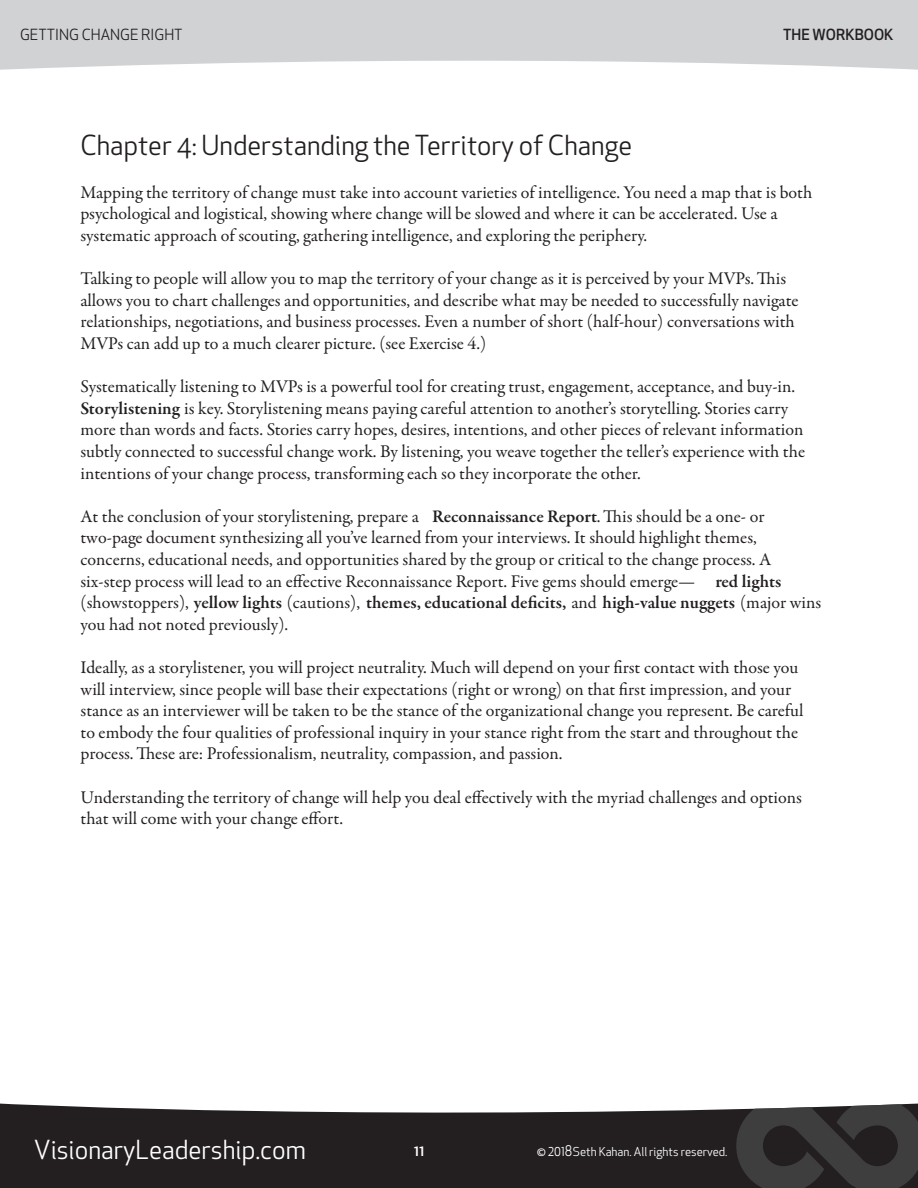
<style>
.page{position:relative;width:918px;height:1188px;background:#fff}
.page>*{position:absolute;margin:0;border:0;box-sizing:border-box;transform-origin:0 0}
.t1{font:27px "Apex New";color:#231f20}
.t2{font:25.65px "Apex New";color:#fff}
.t3{font:18px/21.6px "Garamond Premr Pro";color:#231f20}
.t4{font:15px "Apex New";color:#231f20}
.t5{font:500 15px "Apex New";color:#231f20}
.t6{font:500 15px "Apex New";color:#fff}
.t7{font:12px "Apex New";color:#fff}
.s1{font-weight:600}
.s2{font-size:14.4px}
</style>
<div class="page">
<svg style="left:0;top:0;width:918px;height:70px;fill:#d1d2d4"></svg>
<svg style="left:0;top:1104px;width:736px;height:84px;fill:#231f20"></svg>
<svg style="left:736px;top:1104px;width:182px;height:84px"></svg>
<p class="t4" style="left:20px;top:25px;width:164px">GETTING CHANGE RIGHT</p>
<p class="t5" style="left:783px;top:24px;width:112px">THE WORKBOOK</p>
<h1 class="t1" style="left:80px;top:128px;width:553px">Chapter 4: Understanding theTerritory of Change</h1>
<p class="t3" style="left:80px;top:182px;width:733px">Mapping the territory of change must take into account varieties of intelligence. You need a map that is both psychological and logistical, showing where change will be slowed and where it can be accelerated. Use a systematic approach of scouting, gathering intelligence, and exploring the periphery.</p>
<p class="t3" style="left:80px;top:268px;width:720px">Talking to people will allow you to map the territory of your change as it is perceived by your MVPs. This allows you to chart challenges and opportunities, and describe what may be needed to successfully navigate relationships, negotiations, and business processes. Even a number of short (half-hour) conversations with MVPs can add up to a much clearer picture. (see Exercise 4.)</p>
<p class="t3" style="left:80px;top:376px;width:726px">Systematically listening to MVPs is a powerful tool for creating trust, engagement, acceptance, and buy-in.<br><span class="s1">Storylistening</span> is key. Storylistening means paying careful attention to another’s storytelling. Stories carry more than words and facts. Stories carry hopes, desires, intentions, and other pieces of relevant information subtly connected to successful change work. By listening, you weave together the teller’s experience with the intentions of your change process, transforming each so they incorporate the other.</p>
<p class="t3" style="left:81px;top:506px;width:742px">At the conclusion of your storylistening, prepare a <span class="s1">Reconnaissance Report</span>.This should be a one- or two-page document synthesizing all you’ve learned from your interviews. It should highlight themes, concerns, educational needs, and opportunities shared by the group or critical to the change process. A six-step process will lead to an effective Reconnaissance Report. Five gems should emerge— <span class="s1">red lights </span>(showstoppers), <span class="s1">yellow lights</span> (cautions), <span class="s1">themes, educational deficits,</span> and <span class="s1">high-value nuggets</span> (major wins you had not noted previously).</p>
<p class="t3" style="left:81px;top:657px;width:725px">Ideally, as a storylistener, you will project neutrality. Much will depend on your first contact with those you will interview, since people will base their expectations (right or wrong) on that first impression, and your stance as an interviewer will be taken to be the stance of the organizational change you represent. Be careful to embody the four qualities of professional inquiry in your stance right from the start and throughout the process.These are: Professionalism, neutrality, compassion, and passion.</p>
<p class="t3" style="left:81px;top:787px;width:723px">Understanding the territory of change will help you deal effectively with the myriad challenges and options that will come with your change effort.</p>
<h2 class="t2" style="left:34px;top:1133px;width:273px">VisionaryLeadership.com</h2>
<p class="t6" style="left:414px;top:1140px;width:12px">11</p>
<p class="t7" style="left:537px;top:1144px;width:192px">© <span class="s2">2018</span> Seth Kahan. All rights reserved.</p>
</div>
